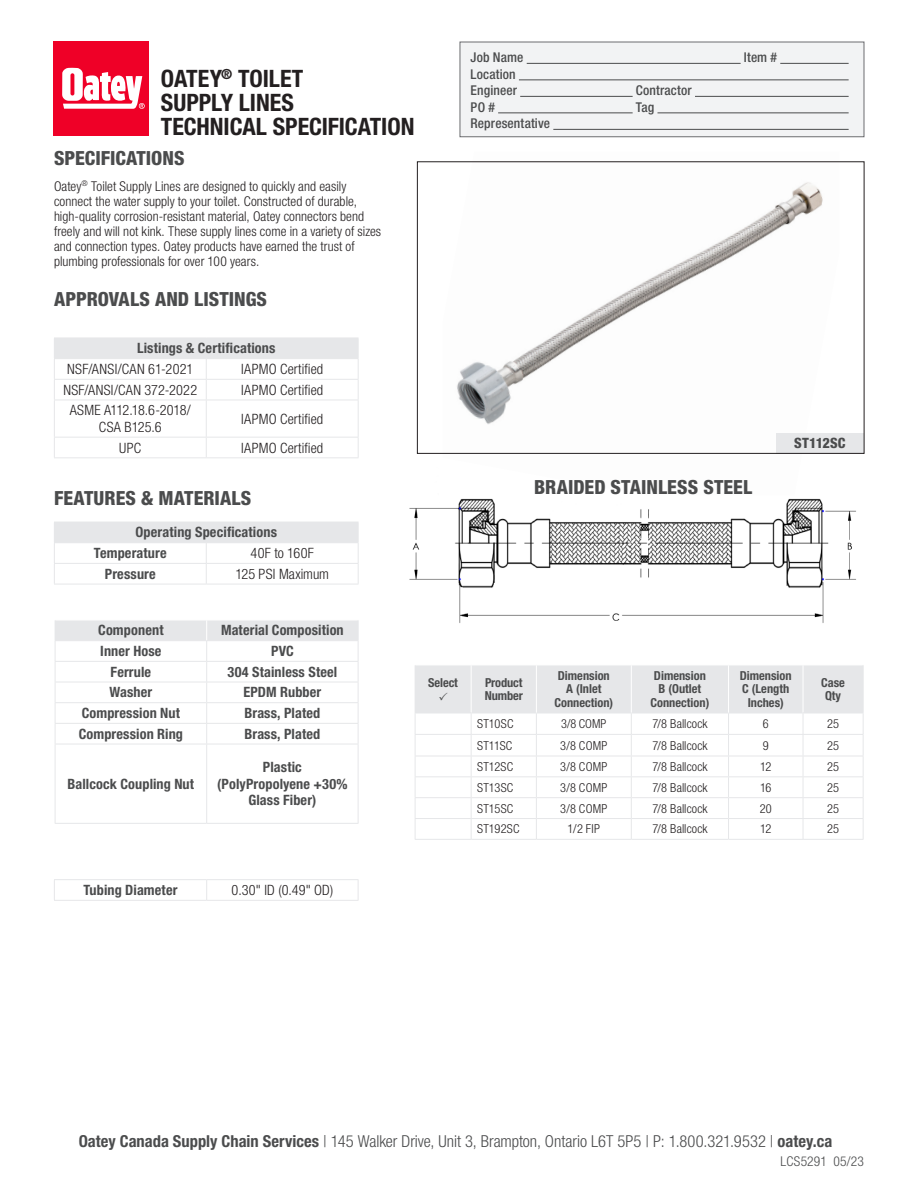
<style>
.page{position:relative;width:918px;height:1188px;background:#fff}
.page>*{position:absolute;margin:0;border:0;box-sizing:border-box;transform-origin:0 0}
.t1{font:700 condensed 24px "Helvetica Neue LT Std";color:#231f20}
.Subheads{font:800 condensed 19.5px "Helvetica Neue LT Std";color:#4b4c4d}
.Copy{font:800 condensed 19.5px "Helvetica Neue LT Std";color:#4b4c4d}
.t2{font:300 condensed 16.5px "Helvetica Neue LT Std";color:#4b4c4d}
.Copy-2{font:700 condensed 14.25px/16.5px "Helvetica Neue LT Std";letter-spacing:.01em;color:#4b4c4d;text-align:center}
.Copy-3{font:300 condensed 14.25px/16.5px "Helvetica Neue LT Std";letter-spacing:.015em;color:#231f20;text-align:center}
.Subheads-2{font:800 condensed 14.25px "Helvetica Neue LT Std";letter-spacing:.01em;color:#4b4c4d}
.Copy-4{font:300 condensed 13.5px/15px "Helvetica Neue LT Std";letter-spacing:.005em;color:#231f20}
.t3{font:500 condensed 13.5px "Helvetica Neue LT Std";letter-spacing:.01em;color:#4b4c4d}
.t4{font:300 condensed 13.5px "Helvetica Neue LT Std";letter-spacing:.015em;color:#4b4c4d}
.Copy-5{font:300 condensed 12.3px "Helvetica Neue LT Std";letter-spacing:.015em;color:#231f20}
.Table_Grid{font:700 condensed 12.3px/13.5px "Helvetica Neue LT Std";color:#4b4c4d;text-align:center}
.s1{font-weight:700}
</style>
<div class="page">
<div style="left:460px;top:42px;width:404px;height:95px;background:#f2f3f4;border:1px solid #6c6d70"></div>
<hr style="left:527px;top:63px;width:214px;height:1px;background:#4b4c4d">
<hr style="left:780px;top:63px;width:69px;height:1px;background:#4b4c4d">
<hr style="left:519px;top:80px;width:330px;height:1px;background:#4b4c4d">
<hr style="left:520px;top:96px;width:113px;height:1px;background:#4b4c4d">
<hr style="left:695px;top:96px;width:154px;height:1px;background:#4b4c4d">
<hr style="left:498px;top:113px;width:135px;height:1px;background:#4b4c4d">
<hr style="left:657px;top:113px;width:192px;height:1px;background:#4b4c4d">
<hr style="left:553px;top:129px;width:296px;height:1px;background:#4b4c4d">
<hr style="left:54px;top:584px;width:152px;height:1px;background:#e6e7e9">
<hr style="left:206px;top:584px;width:153px;height:1px;background:#e6e7e9">
<svg style="left:54px;top:522px;width:305px;height:62px"></svg>
<hr style="left:54px;top:542px;width:152px;height:1px;background:#e6e7e9">
<hr style="left:206px;top:542px;width:153px;height:1px;background:#e6e7e9">
<div style="left:53px;top:42px;width:96px;height:94px;background:#ef0027"></div>
<svg style="left:62px;top:68px;width:83px;height:41px"></svg>
<hr style="left:55px;top:744px;width:152px;height:1px;background:#e6e7e9">
<hr style="left:55px;top:744px;width:1px;height:79px;background:#e6e7e9">
<hr style="left:207px;top:744px;width:151px;height:1px;background:#e6e7e9">
<hr style="left:206px;top:744px;width:1px;height:79px;background:#e6e7e9">
<hr style="left:358px;top:744px;width:1px;height:79px;background:#e6e7e9">
<hr style="left:55px;top:823px;width:152px;height:1px;background:#e6e7e9">
<hr style="left:207px;top:823px;width:151px;height:1px;background:#e6e7e9">
<svg style="left:55px;top:620px;width:304px;height:124px"></svg>
<hr style="left:207px;top:640px;width:151px;height:1px;background:#e6e7e9">
<hr style="left:54px;top:879px;width:153px;height:1px;background:#e6e7e9">
<hr style="left:207px;top:879px;width:151px;height:1px;background:#e6e7e9">
<svg style="left:54px;top:880px;width:305px;height:20px"></svg>
<hr style="left:54px;top:900px;width:153px;height:1px;background:#e6e7e9">
<hr style="left:207px;top:900px;width:151px;height:1px;background:#e6e7e9">
<svg style="left:54px;top:338px;width:305px;height:119px"></svg>
<hr style="left:54px;top:457px;width:152px;height:1px;background:#e6e7e9">
<hr style="left:206px;top:457px;width:153px;height:1px;background:#e6e7e9">
<img style="left:409px;top:498px;width:447px;height:125px">
<img style="left:457px;top:182px;width:366px;height:242px">
<div style="left:776px;top:433px;width:88px;height:20px;background:#e6e7e9"></div>
<div style="left:417px;top:161px;width:447px;height:293px;border:1px solid #231f20"></div>
<hr style="left:415px;top:839px;width:56px;height:1px;background:#e6e7e9">
<hr style="left:471px;top:839px;width:65px;height:1px;background:#e6e7e9">
<hr style="left:536px;top:839px;width:95px;height:1px;background:#e6e7e9">
<hr style="left:631px;top:839px;width:98px;height:1px;background:#e6e7e9">
<hr style="left:729px;top:839px;width:74px;height:1px;background:#e6e7e9">
<hr style="left:803px;top:839px;width:61px;height:1px;background:#e6e7e9">
<svg style="left:415px;top:665px;width:449px;height:174px"></svg>
<p class="t1" style="left:161px;top:64px;width:144px">OATEY<sup>®</sup> TOILET</p>
<p class="t1" style="left:161px;top:88px;width:135px">SUPPLY LINES</p>
<p class="t1" style="left:161px;top:112px;width:255px">TECHNICAL SPECIFICATION</p>
<p class="Subheads" style="left:54px;top:146px;width:132px">SPECIFICATIONS</p>
<p class="Copy-4" style="left:54px;top:179px;width:329px">Oatey<sup>®</sup> Toilet Supply Lines are designed to quickly and easily connect the water supply to your toilet. Constructed of durable, high-quality corrosion-resistant material, Oatey connectors bend freely and will not kink. These supply lines come in a variety of sizes and connection types. Oatey products have earned the trust of plumbing professionals for over 100 years.</p>
<p class="Copy" style="left:54px;top:287px;width:215px">APPROVALS AND LISTINGS</p>
<p class="t3" style="left:471px;top:49px;width:54px">Job Name</p>
<p class="t3" style="left:744px;top:49px;width:35px">Item #</p>
<p class="t3" style="left:471px;top:66px;width:47px">Location</p>
<p class="t3" style="left:471px;top:82px;width:48px">Engineer</p>
<p class="t3" style="left:636px;top:82px;width:57px">Contractor</p>
<p class="t3" style="left:471px;top:99px;width:26px">PO #</p>
<p class="t3" style="left:636px;top:99px;width:20px">Tag</p>
<p class="t3" style="left:471px;top:115px;width:81px">Representative</p>
<p class="Copy-2" style="left:137px;top:340px;width:140px">Listings &amp; Certifications</p>
<p class="Copy-3" style="left:67px;top:361px;width:128px">NSF/ANSI/CAN 61-2021</p>
<p class="Copy-3" style="left:241px;top:361px;width:84px">IAPMO Certified</p>
<p class="Copy-3" style="left:63px;top:381px;width:135px">NSF/ANSI/CAN 372-2022</p>
<p class="Copy-3" style="left:241px;top:381px;width:84px">IAPMO Certified</p>
<p class="Copy-3" style="left:70px;top:402px;width:123px">ASME A112.18.6-2018/<br>CSA B125.6</p>
<p class="Copy-3" style="left:241px;top:410px;width:84px">IAPMO Certified</p>
<p class="Copy-3" style="left:119px;top:439px;width:23px">UPC</p>
<p class="Copy-3" style="left:241px;top:439px;width:84px">IAPMO Certified</p>
<p class="Subheads-2" style="left:794px;top:434px;width:53px">ST112SC</p>
<p class="Subheads" style="left:54px;top:486px;width:199px">FEATURES &amp; MATERIALS</p>
<p class="Copy-2" style="left:136px;top:524px;width:143px">Operating Specifications</p>
<p class="Copy-2" style="left:94px;top:545px;width:74px">Temperature</p>
<p class="Copy-3" style="left:251px;top:545px;width:65px">40F to 160F</p>
<p class="Copy-2" style="left:105px;top:565px;width:52px">Pressure</p>
<p class="Copy-3" style="left:235px;top:565px;width:95px">125 PSI Maximum</p>
<p class="Copy-2" style="left:98px;top:622px;width:67px">Component</p>
<p class="Copy-2" style="left:221px;top:622px;width:124px">Material Composition</p>
<p class="Copy-2" style="left:100px;top:643px;width:63px">Inner Hose</p>
<p class="Copy-2" style="left:271px;top:643px;width:24px">PVC</p>
<p class="Copy-2" style="left:111px;top:663px;width:42px">Ferrule</p>
<p class="Copy-2" style="left:228px;top:663px;width:111px">304 Stainless Steel</p>
<p class="Copy-2" style="left:109px;top:684px;width:44px">Washer</p>
<p class="Copy-2" style="left:244px;top:684px;width:79px">EPDM Rubber</p>
<p class="Copy-2" style="left:82px;top:705px;width:100px">Compression Nut</p>
<p class="Copy-2" style="left:245px;top:705px;width:77px">Brass, Plated</p>
<p class="Copy-2" style="left:79px;top:725px;width:106px">Compression Ring</p>
<p class="Copy-2" style="left:245px;top:725px;width:77px">Brass, Plated</p>
<p class="Copy-2" style="left:68px;top:775px;width:128px">Ballcock Coupling Nut</p>
<p class="Copy-2" style="left:217px;top:759px;width:132px">Plastic (PolyPropolyene +30%<br>Glass Fiber)</p>
<p class="Copy-2" style="left:84px;top:882px;width:96px">Tubing Diameter</p>
<p class="Copy-3" style="left:232px;top:882px;width:103px">0.30" ID (0.49" OD)</p>
<p class="Subheads" style="left:534px;top:475px;width:220px">BRAIDED STAINLESS STEEL</p>
<p class="Table_Grid" style="left:428px;top:675px;width:31px">Select</p>
<p class="Table_Grid" style="left:485px;top:675px;width:40px;text-align:left">Product<br>Number</p>
<p class="Table_Grid" style="left:554px;top:669px;width:60px">Dimension<br>A (Inlet<br>Connection)</p>
<p class="Table_Grid" style="left:650px;top:669px;width:60px">Dimension<br>B (Outlet<br>Connection)</p>
<p class="Table_Grid" style="left:740px;top:669px;width:53px">Dimension<br>C (Length<br>Inches)</p>
<p class="Table_Grid" style="left:821px;top:675px;width:25px">Case</p>
<p class="Table_Grid" style="left:825px;top:689px;width:18px">Qty</p>
<p class="Copy-5" style="left:477px;top:717px;width:38px">ST10SC</p>
<p class="Copy-5" style="left:561px;top:717px;width:47px">3/8 COMP</p>
<p class="Copy-5" style="left:652px;top:717px;width:57px">7/8 Ballcock</p>
<p class="Copy-5" style="left:763px;top:717px;width:7px">6</p>
<p class="Copy-5" style="left:827px;top:717px;width:14px">25</p>
<p class="Copy-5" style="left:477px;top:738px;width:37px">ST11SC</p>
<p class="Copy-5" style="left:560px;top:738px;width:49px">3/8 COMP</p>
<p class="Copy-5" style="left:652px;top:738px;width:57px">7/8 Ballcock</p>
<p class="Copy-5" style="left:763px;top:738px;width:7px">9</p>
<p class="Copy-5" style="left:827px;top:738px;width:14px">25</p>
<p class="Copy-5" style="left:477px;top:759px;width:38px">ST12SC</p>
<p class="Copy-5" style="left:560px;top:759px;width:49px">3/8 COMP</p>
<p class="Copy-5" style="left:652px;top:759px;width:57px">7/8 Ballcock</p>
<p class="Copy-5" style="left:760px;top:759px;width:13px">12</p>
<p class="Copy-5" style="left:827px;top:759px;width:14px">25</p>
<p class="Copy-5" style="left:477px;top:780px;width:38px">ST13SC</p>
<p class="Copy-5" style="left:560px;top:780px;width:49px">3/8 COMP</p>
<p class="Copy-5" style="left:652px;top:780px;width:57px">7/8 Ballcock</p>
<p class="Copy-5" style="left:760px;top:780px;width:13px">16</p>
<p class="Copy-5" style="left:827px;top:780px;width:14px">25</p>
<p class="Copy-5" style="left:477px;top:801px;width:38px">ST15SC</p>
<p class="Copy-5" style="left:560px;top:801px;width:49px">3/8 COMP</p>
<p class="Copy-5" style="left:652px;top:801px;width:57px">7/8 Ballcock</p>
<p class="Copy-5" style="left:760px;top:801px;width:14px">20</p>
<p class="Copy-5" style="left:827px;top:801px;width:14px">25</p>
<p class="Copy-5" style="left:477px;top:822px;width:44px">ST192SC</p>
<p class="Copy-5" style="left:568px;top:822px;width:34px">1/2 FIP</p>
<p class="Copy-5" style="left:652px;top:822px;width:57px">7/8 Ballcock</p>
<p class="Copy-5" style="left:760px;top:822px;width:13px">12</p>
<p class="Copy-5" style="left:827px;top:822px;width:14px">25</p>
<p class="t2" style="left:79px;top:1131px;width:755px"><span class="s1">Oatey Canada Supply Chain Services</span> | 145 Walker Drive, Unit 3, Brampton, Ontario L6T 5P5 | P: 1.800.321.9532 | <span class="s1">oatey.ca</span></p>
<p class="t4" style="left:781px;top:1153px;width:85px">LCS5291 05/23</p>
</div>
